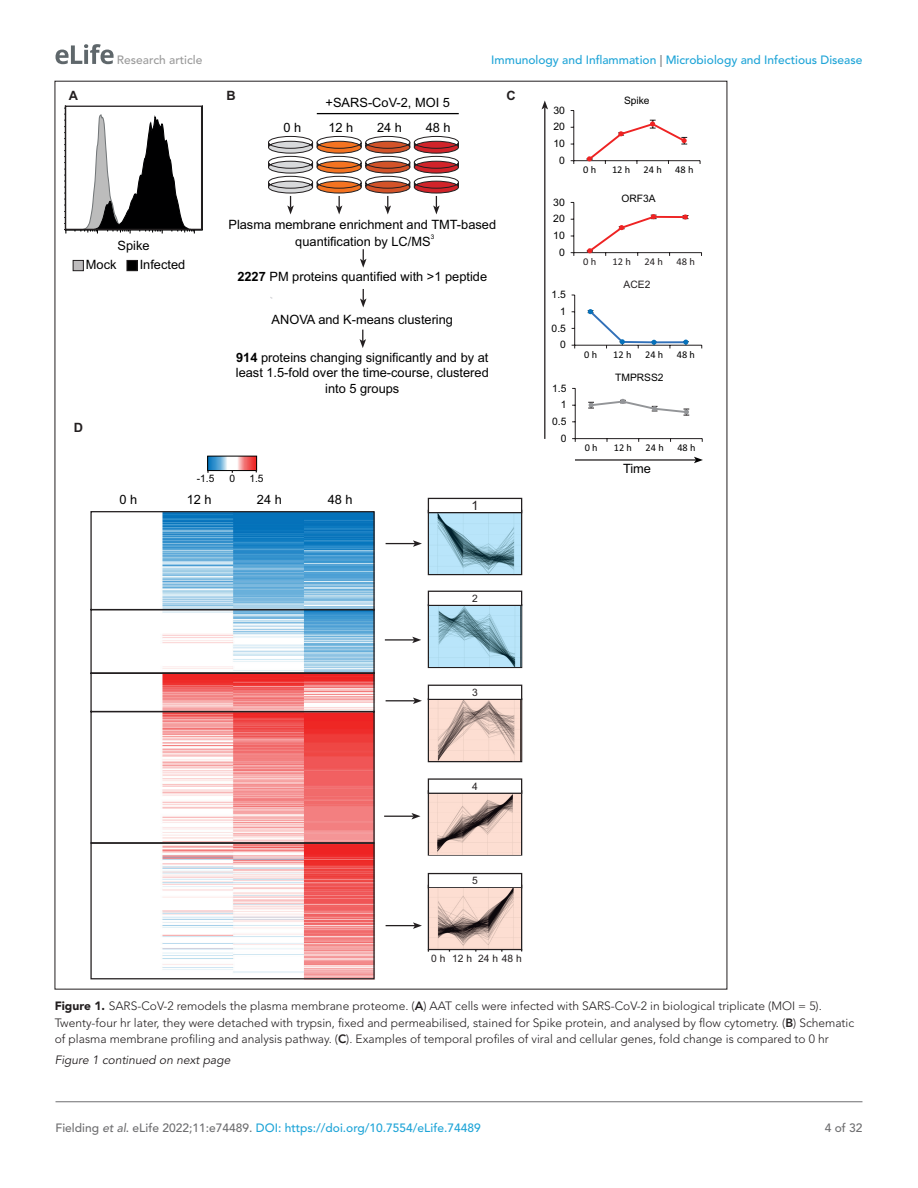
<style>
.page{position:relative;width:918px;height:1188px;background:#fff}
.page>*{position:absolute;margin:0;border:0;box-sizing:border-box;transform-origin:0 0}
.t1{font:12.75px/15.5px "Arial";color:#000}
.t2{font:12.75px "Calibri";color:#231f20}
.t3{font:700 12.75px "Arial";color:#231f20}
.t4{font:12.75px "Arial";color:#231f20}
.t5{font:300 12px/16.5px "Avenir LT Std";color:#231f20}
.t6{font:500 12px "Avenir LT Std";color:#1ea4d7}
.t7{font:italic 12px "Avenir LT Std";color:#231f20}
.t8{font:500 12px "Avenir LT Std";color:#9a9a9a}
.t9{font:500 12px "Avenir LT Std";color:#6e6e70}
.t10{font:10.35px "Calibri";color:#000}
.t11{font:10.35px "Arial";color:#000}
.t12{font:10.35px "Calibri";color:#231f20}
.t13{font:10.2px "Arial";color:#000}
.t14{font:10.2px "Arial";color:#231f20}
.t15{font:6.45px "Arial";color:#000}
.s1{color:#6e6e70}
.s2{font-weight:700}
.s3{font-weight:900}
.s4{font-weight:800}
.s5{font-style:italic;color:#6e6e70}
</style>
<div class="page">
<svg style="left:56px;top:44px;width:58px;height:20px"></svg>
<hr style="left:56px;top:1101px;width:806px;height:1px;background:#6e6e70">
<hr style="left:317px;top:113px;width:142px;height:1px;background:#000">
<svg style="left:360px;top:249px;width:7px;height:19px"></svg>
<svg style="left:360px;top:289px;width:7px;height:18px"></svg>
<svg style="left:360px;top:330px;width:6px;height:18px"></svg>
<svg style="left:268px;top:136px;width:191px;height:78px"></svg>
<img style="left:209px;top:458px;width:46px;height:11px">
<div style="left:207px;top:456px;width:50px;height:15px;border:1px solid #000"></div>
<svg style="left:90px;top:469px;width:433px;height:511px"></svg>
<svg style="left:64px;top:105px;width:139px;height:128px"></svg>
<div style="left:65px;top:106px;width:137px;height:124px;border:1px solid #231f20"></div>
<div style="left:73px;top:260px;width:10px;height:11px;background:#bebcbd"></div>
<div style="left:73px;top:260px;width:11px;height:11px;border:1px solid #231f20"></div>
<div style="left:127px;top:260px;width:10px;height:11px;background:#000"></div>
<div style="left:127px;top:260px;width:11px;height:11px;border:1px solid #231f20"></div>
<hr style="left:574px;top:295px;width:1px;height:50px;background:#231f20">
<hr style="left:575px;top:345px;width:127px;height:1px;background:#231f20">
<svg style="left:588px;top:309px;width:101px;height:39px"></svg>
<hr style="left:575px;top:459px;width:121px;height:2px;background:#231f20">
<svg style="left:694px;top:457px;width:9px;height:6px"></svg>
<hr style="left:544px;top:107px;width:1px;height:332px;background:#231f20">
<svg style="left:542px;top:100px;width:6px;height:9px"></svg>
<hr style="left:573px;top:111px;width:1px;height:50px;background:#231f20">
<hr style="left:574px;top:160px;width:126px;height:1px;background:#231f20">
<svg style="left:587px;top:120px;width:100px;height:44px"></svg>
<hr style="left:575px;top:388px;width:1px;height:51px;background:#231f20">
<hr style="left:575px;top:438px;width:127px;height:1px;background:#231f20">
<svg style="left:588px;top:399px;width:101px;height:17px"></svg>
<hr style="left:573px;top:202px;width:1px;height:51px;background:#231f20">
<hr style="left:574px;top:252px;width:128px;height:1px;background:#231f20">
<svg style="left:587px;top:214px;width:102px;height:42px"></svg>
<p class="t8" style="left:117px;top:53px;width:87px">Research article</p>
<p class="t6" style="left:491px;top:53px;width:373px">Immunology and Inflammation <span class="s1">|</span> Microbiology and Infectious Disease</p>
<p class="t3" style="left:69px;top:88px;width:11px">A</p>
<p class="t1" style="left:118px;top:239px;width:34px">Spike</p>
<p class="t1" style="left:86px;top:258px;width:32px">Mock</p>
<p class="t1" style="left:140px;top:258px;width:47px">Infected</p>
<p class="t3" style="left:226px;top:88px;width:11px">B</p>
<p class="t1" style="left:283px;top:120px;width:19px">0 h</p>
<p class="t1" style="left:326px;top:92px;width:126px;line-height:24.2px">+SARS-CoV-2, MOI 5<br>12 h</p>
<p class="t1" style="left:377px;top:120px;width:26px">24 h</p>
<p class="t1" style="left:426px;top:120px;width:26px">48 h</p>
<p class="t3" style="left:506px;top:88px;width:11px">C</p>
<p class="t11" style="left:553px;top:106px;width:13px">30</p>
<p class="t11" style="left:553px;top:123px;width:13px">20</p>
<p class="t2" style="left:634px;top:89px;width:7px">S</p>
<p class="t13" style="left:624px;top:96px;width:27px">Spike</p>
<p class="t11" style="left:553px;top:140px;width:13px">10</p>
<p class="t11" style="left:559px;top:156px;width:7px">0</p>
<p class="t10" style="left:583px;top:163px;width:15px">0 h</p>
<p class="t10" style="left:612px;top:163px;width:20px">12 h</p>
<p class="t10" style="left:644px;top:163px;width:20px">24 h</p>
<p class="t10" style="left:675px;top:163px;width:20px">48 h</p>
<p class="t11" style="left:553px;top:198px;width:13px">30</p>
<p class="t13" style="left:621px;top:194px;width:36px">ORF3A</p>
<p class="t1" style="left:228px;top:218px;width:269px">Plasma membrane enrichment and TMT-based</p>
<p class="t11" style="left:553px;top:215px;width:13px">20</p>
<p class="t1" style="left:295px;top:235px;width:137px">quantification by LC/MS</p>
<p class="t15" style="left:431px;top:235px;width:5px">3</p>
<p class="t11" style="left:553px;top:232px;width:13px">10</p>
<p class="t11" style="left:559px;top:248px;width:7px">0</p>
<p class="t12" style="left:583px;top:255px;width:15px">0 h</p>
<p class="t12" style="left:613px;top:255px;width:20px">12 h</p>
<p class="t12" style="left:644px;top:255px;width:20px">24 h</p>
<p class="t12" style="left:676px;top:255px;width:20px">48 h</p>
<p class="t1" style="left:237px;top:270px;width:251px"><span class="s2">2227</span> PM proteins quantified with &gt;1 peptide</p>
<p class="t1" style="left:272px;top:313px;width:183px">ANOVA and K-means clustering</p>
<p class="t1" style="left:236px;top:351px;width:255px;text-align:center"><span class="s2">914</span> proteins changing significantly and by at least 1.5-fold over the time-course, clustered into 5 groups</p>
<p class="t11" style="left:552px;top:291px;width:16px">1.5</p>
<p class="t11" style="left:560px;top:307px;width:7px">1</p>
<p class="t11" style="left:552px;top:324px;width:16px">0.5</p>
<p class="t11" style="left:560px;top:341px;width:7px">0</p>
<p class="t11" style="left:552px;top:384px;width:16px">1.5</p>
<p class="t2" style="left:623px;top:274px;width:28px">ACE2</p>
<p class="t14" style="left:624px;top:281px;width:28px">ACE2</p>
<p class="t10" style="left:584px;top:348px;width:14px">0 h</p>
<p class="t10" style="left:613px;top:348px;width:20px">12 h</p>
<p class="t10" style="left:645px;top:348px;width:20px">24 h</p>
<p class="t10" style="left:677px;top:348px;width:20px">48 h</p>
<p class="t2" style="left:615px;top:367px;width:50px">TMPRSS2</p>
<p class="t13" style="left:615px;top:373px;width:50px">TMPRSS2</p>
<p class="t11" style="left:561px;top:401px;width:7px">1</p>
<p class="t3" style="left:74px;top:421px;width:11px">D</p>
<p class="t13" style="left:197px;top:474px;width:19px">-1.5</p>
<p class="t13" style="left:229px;top:474px;width:7px">0</p>
<p class="t13" style="left:249px;top:474px;width:16px">1.5</p>
<p class="t1" style="left:120px;top:493px;width:19px">0 h</p>
<p class="t1" style="left:187px;top:493px;width:26px">12 h</p>
<p class="t1" style="left:257px;top:493px;width:26px">24 h</p>
<p class="t1" style="left:328px;top:493px;width:26px">48 h</p>
<p class="t4" style="left:471px;top:501px;width:9px">1</p>
<p class="t14" style="left:472px;top:595px;width:7px">2</p>
<p class="t14" style="left:472px;top:689px;width:7px">3</p>
<p class="t14" style="left:472px;top:782px;width:7px">4</p>
<p class="t11" style="left:552px;top:418px;width:16px">0.5</p>
<p class="t11" style="left:561px;top:434px;width:7px">0</p>
<p class="t10" style="left:585px;top:441px;width:14px">0 h</p>
<p class="t10" style="left:614px;top:441px;width:20px">12 h</p>
<p class="t10" style="left:646px;top:441px;width:20px">24 h</p>
<p class="t10" style="left:677px;top:441px;width:20px">48 h</p>
<p class="t1" style="left:623px;top:462px;width:30px">Time</p>
<p class="t14" style="left:472px;top:877px;width:7px">5</p>
<p class="t14" style="left:431px;top:954px;width:92px">0 h 12 h 24 h 48 h</p>
<p class="t5" style="left:55px;top:998px;width:801px"><span class="s3">Figure 1.</span> SARS-CoV-2 remodels the plasma membrane proteome. (<span class="s4">A</span>) AAT cells were infected with SARS-CoV-2 in biological triplicate (MOI = 5).<br>Twenty-four hr later, they were detached with trypsin, fixed and permeabilised, stained for Spike protein, and analysed by flow cytometry. (<span class="s4">B</span>) Schematic of plasma membrane profiling and analysis pathway. (<span class="s4">C</span>). Examples of temporal profiles of viral and cellular genes, fold change is compared to 0 hr</p>
<p class="t7" style="left:55px;top:1053px;width:177px">Figure 1 continued on next page</p>
<p class="t6" style="left:56px;top:1121px;width:427px"><span class="s1">Fielding</span> <span class="s5">et al</span><span class="s1">. eLife 2022;11:e74489.</span> DOI: https://doi.org/10.7554/eLife.74489</p>
<p class="t9" style="left:825px;top:1121px;width:39px">4 of 32</p>
</div>
